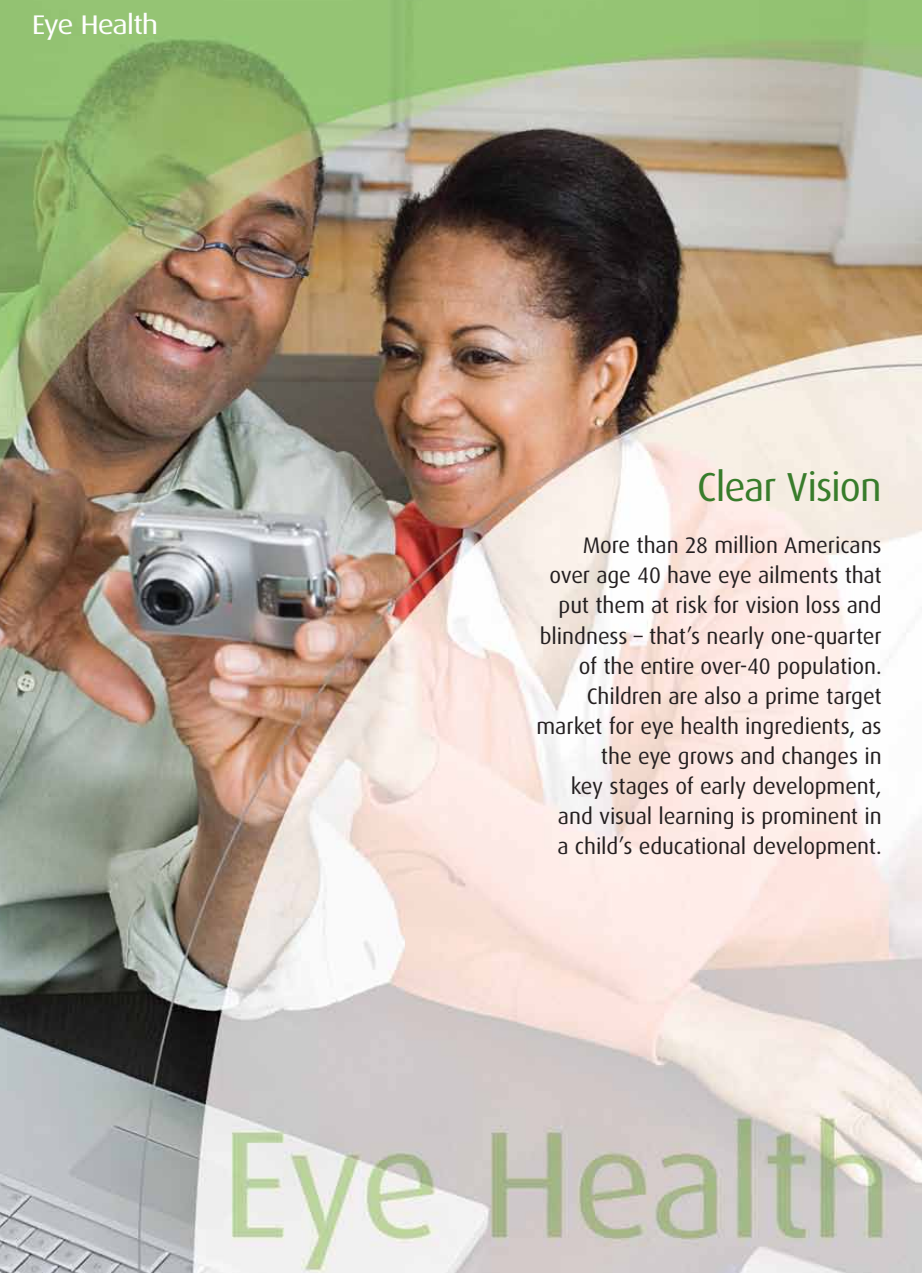
<style>
.page{position:relative;width:922px;height:1273px;background:#fff}
.page>*{position:absolute;margin:0;border:0;box-sizing:border-box;transform-origin:0 0}
.t1{font:40.5px "Dax";letter-spacing:-.025em;color:#387c2b}
.t2{font:27px "Dax";letter-spacing:-.045em;color:#fff;scale:1.15 1}
.t3{font:22.5px/30px "Dax";letter-spacing:-.005em;color:#231f20;text-align:right}
</style>
<div class="page">
<img style="left:0;top:0;width:922px;height:1272px">
<p class="t2" style="left:32px;top:10px;width:112px">Eye Health</p>
<p class="t1" style="left:697px;top:464px;width:186px">Clear Vision</p>
<p class="t3" style="left:536px;top:531px;width:346px">More than 28 million Americans over age 40 have eye ailments that put them at risk for vision loss and blindness – that’s nearly one-quarter of the entire over-40 population.<br>Children are also a prime target market for eye health ingredients, as the eye grows and changes in<br>key stages of early development, and visual learning is prominent in<br>a child’s educational development.</p>
</div>
